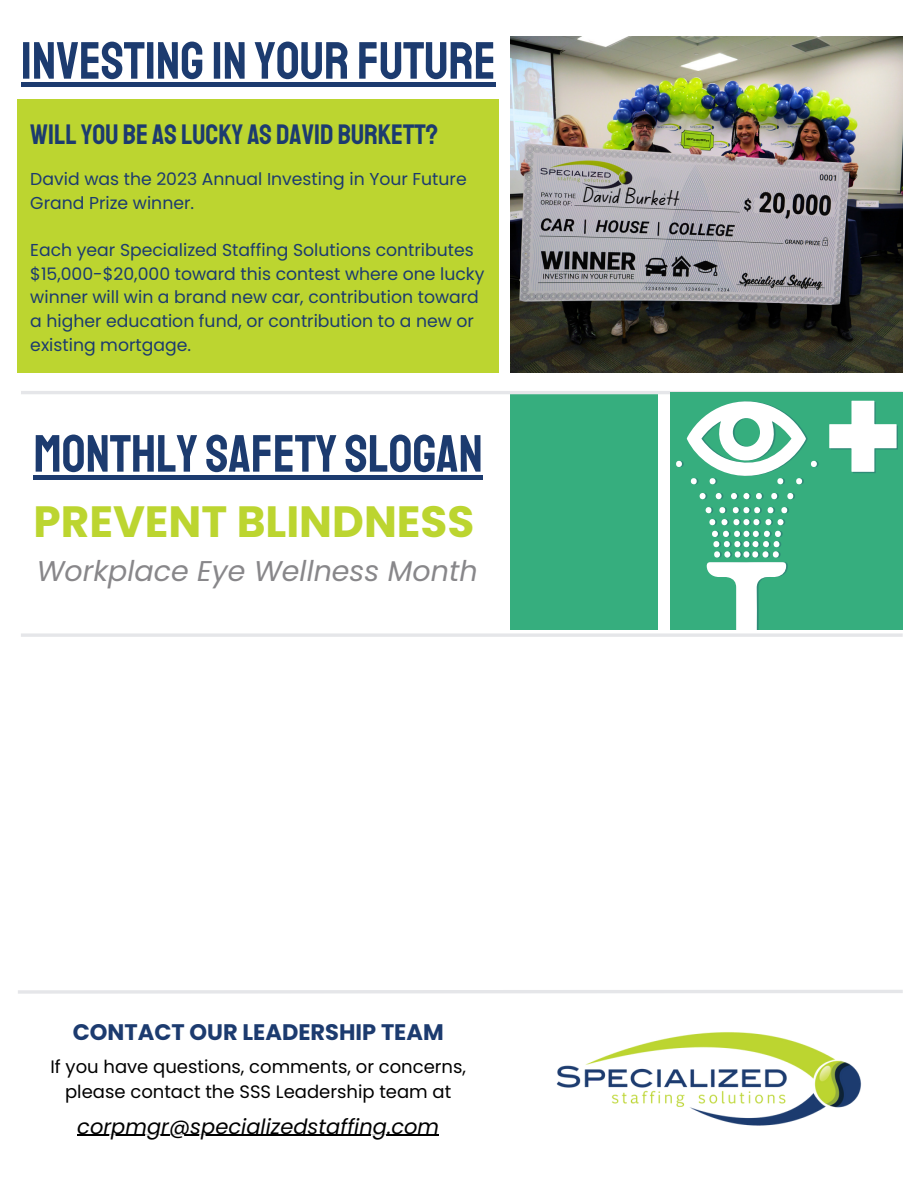
<style>
.page{position:relative;width:918px;height:1188px;background:#fff}
.page>*{position:absolute;margin:0;border:0;box-sizing:border-box;transform-origin:0 0}
.t1{font:52.5px "Staatliches";color:#1c3b6f}
.t2{font:700 43.8px "Poppins";color:#bcd530}
.t3{font:28.5px "Staatliches";color:#1c3b6f}
.t4{font:italic 28.5px "Poppins";color:#88878a}
.t5{font:700 22.5px "Poppins";color:#1c3b6f}
.t6{font:21.9px "Canva School Font";color:#000}
.t7{font:italic 21px "Poppins";color:#000}
.t8{font:18px/24.8px "Poppins";color:#000;text-align:center}
.t9{font:17.25px/23.7px "Poppins";color:#1c3b6f}
.t10{font:700 2.85px "Canva Sans";color:#000}
</style>
<div class="page">
<img style="left:556px;top:1032px;width:305px;height:94px">
<svg style="left:18px;top:990px;width:885px;height:4px"></svg>
<hr style="left:77px;top:1135px;width:362px;height:1px;background:#000">
<img style="left:510px;top:36px;width:393px;height:336px">
<div style="left:18px;top:100px;width:481px;height:273px;background:#bcd530"></div>
<svg style="left:688px;top:134px;width:20px;height:9px"></svg>
<div style="left:21px;top:82px;width:475px;height:5px;background:#1c3b6f"></div>
<div style="left:510px;top:393px;width:148px;height:237px;background:#36ae7e"></div>
<hr style="left:21px;top:391px;width:882px;height:3px;background:#e5e6e9">
<hr style="left:21px;top:633px;width:882px;height:4px;background:#e5e6e9">
<div style="left:34px;top:475px;width:449px;height:5px;background:#1c3b6f"></div>
<div style="left:671px;top:393px;width:232px;height:237px;background:#36ae7e"></div>
<svg style="left:829px;top:401px;width:69px;height:72px"></svg>
<svg style="left:676px;top:393px;width:143px;height:237px"></svg>
<h1 class="t1" style="left:21px;top:29px;width:476px">INVESTING IN YOUR FUTURE</h1>
<h3 class="t3" style="left:30px;top:117px;width:410px">WILL YOU BE AS LUCKY AS DAVID BURKETT?</h3>
<p class="t9" style="left:30px;top:167px;width:438px">David was the 2023 Annual Investing in Your Future<br>Grand Prize winner.</p>
<p class="t9" style="left:30px;top:238px;width:456px">Each year Specialized Staffing Solutions contributes $15,000-$20,000 toward this contest where one lucky winner will win a brand new car, contribution toward a higher education fund, or contribution to a new or existing mortgage.</p>
<h1 class="t1" style="left:34px;top:422px;width:451px">MONTHLY SAFETY SLOGAN</h1>
<h2 class="t2" style="left:34px;top:491px;width:442px">PREVENT BLINDNESS</h2>
<h3 class="t4" style="left:37px;top:551px;width:442px">Workplace Eye Wellness Month</h3>
<p class="t10" style="left:687px;top:137px;width:24px;rotate:5deg">DAVID BURKETT</p>
<p class="t6" style="left:584px;top:184px;width:97px;rotate:3deg">David Burkett</p>
<h3 class="t5" style="left:73px;top:1017px;width:372px">CONTACT OUR LEADERSHIP TEAM</h3>
<p class="t8" style="left:50px;top:1055px;width:417px">If you have questions, comments, or concerns, please contact the SSS Leadership team at</p>
<p class="t7" style="left:77px;top:1112px;width:363px">corpmgr@specializedstaffing.com</p>
</div>
